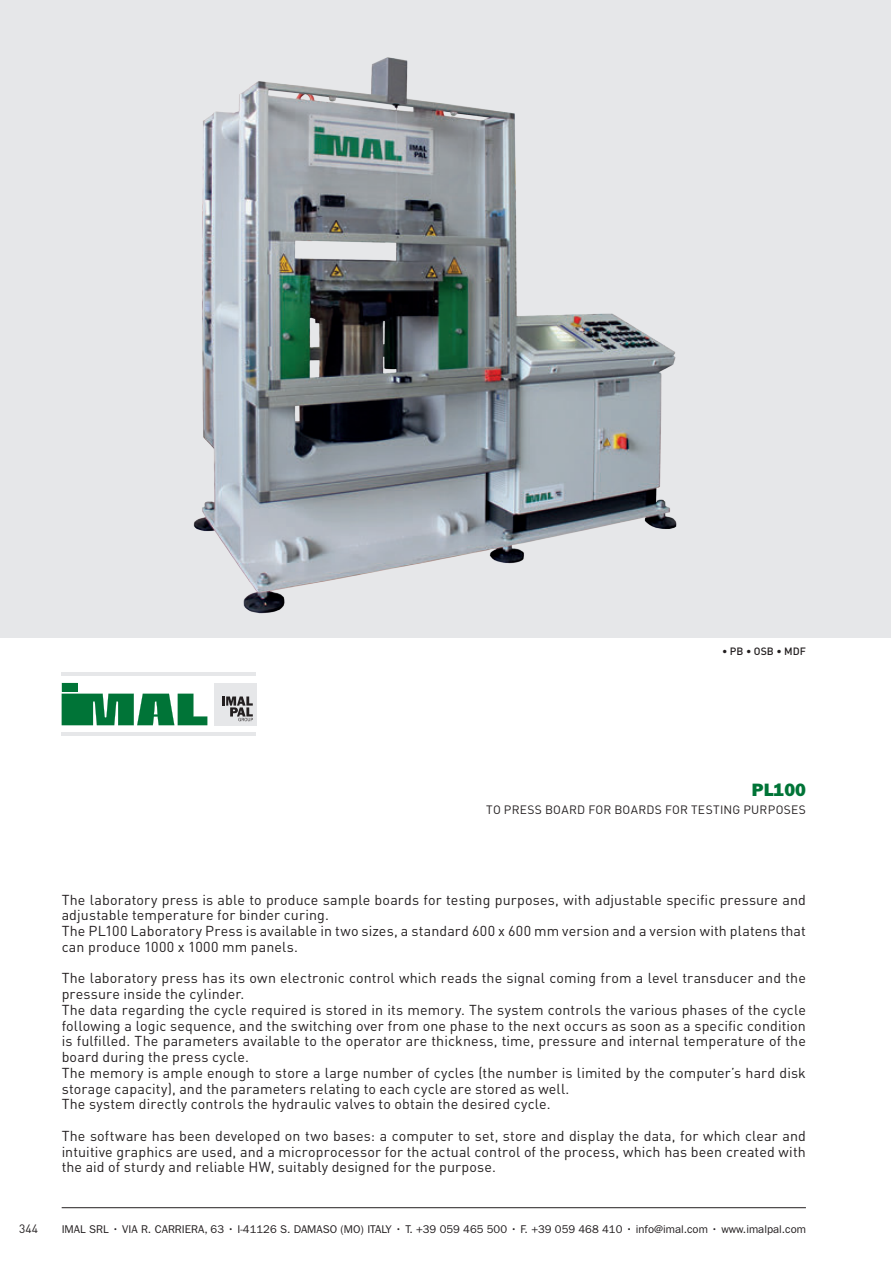
<style>
.page{position:relative;width:891px;height:1263px;background:#fff}
.page>*{position:absolute;margin:0;border:0;box-sizing:border-box;transform-origin:0 0}
.Normale{font:800 18px "Franklin Gothic";color:#007437}
.t1{font:14.25px/15.8px "DIN";letter-spacing:.01em;color:#231f20}
.Normale-2{font:12px "DIN";letter-spacing:.02em;color:#231f20}
.t2{font:11.25px "Franklin Gothic";color:#231f20}
.t3{font:500 10.5px "DIN";color:#231f20}
</style>
<div class="page">
<hr style="left:890px;top:0;width:1px;height:1263px;background:#e6e7e9">
<div style="left:215px;top:683px;width:42px;height:42px;background:#e6e7e9"></div>
<svg style="left:222px;top:696px;width:31px;height:25px"></svg>
<svg style="left:62px;top:683px;width:145px;height:42px"></svg>
<hr style="left:62px;top:672px;width:194px;height:4px;background:#e6e7e9">
<hr style="left:62px;top:732px;width:194px;height:4px;background:#e6e7e9">
<hr style="left:62px;top:1207px;width:744px;height:1px;background:#231f20">
<div style="left:0;top:0;width:891px;height:638px;background:#e6e7e9"></div>
<img style="left:193px;top:57px;width:484px;height:557px">
<p class="t3" style="left:722px;top:644px;width:85px">• PB • OSB • MDF</p>
<p class="Normale" style="left:752px;top:779px;width:55px">PL100</p>
<p class="Normale-2" style="left:486px;top:802px;width:321px">TO PRESS BOARD FOR BOARDS FOR TESTING PURPOSES</p>
<p class="Normale-2" style="left:19px;top:1221px;width:20px">344</p>
<p class="t1" style="left:62px;top:891px;width:746px">The laboratory press is able to produce sample boards for testing purposes, with adjustable specific pressure and adjustable temperature for binder curing.</p>
<p class="t1" style="left:62px;top:923px;width:746px">The PL100 Laboratory Press is available in two sizes, a standard 600 x 600 mm version and a version with platens that can produce 1000 x 1000 mm panels.</p>
<p class="t1" style="left:62px;top:970px;width:746px">The laboratory press has its own electronic control which reads the signal coming from a level transducer and the pressure inside the cylinder.</p>
<p class="t1" style="left:62px;top:1001px;width:746px;text-align:justify">The data regarding the cycle required is stored in its memory. The system controls the various phases of the cycle following a logic sequence, and the switching over from one phase to the next occurs as soon as a specific condition is fulfilled. The parameters available to the operator are thickness, time, pressure and internal temperature of the board during the press cycle.</p>
<p class="t1" style="left:62px;top:1064px;width:746px">The memory is ample enough to store a large number of cycles (the number is limited by the computer’s hard disk storage capacity), and the parameters relating to each cycle are stored as well.</p>
<p class="t1" style="left:62px;top:1096px;width:490px">The system directly controls the hydraulic valves to obtain the desired cycle.</p>
<p class="t1" style="left:62px;top:1127px;width:746px;text-align:justify">The software has been developed on two bases: a computer to set, store and display the data, for which clear and intuitive graphics are used, and a microprocessor for the actual control of the process, which has been created with the aid of sturdy and reliable HW, suitably designed for the purpose.</p>
<p class="t2" style="left:62px;top:1223px;width:746px">IMAL SRL • VIA R. CARRIERA, 63 • I-41126 S. DAMASO (MO) ITALY • T. +39 059 465 500 • F. +39 059 468 410 • info@imal.com • www.imalpal.com</p>
</div>
